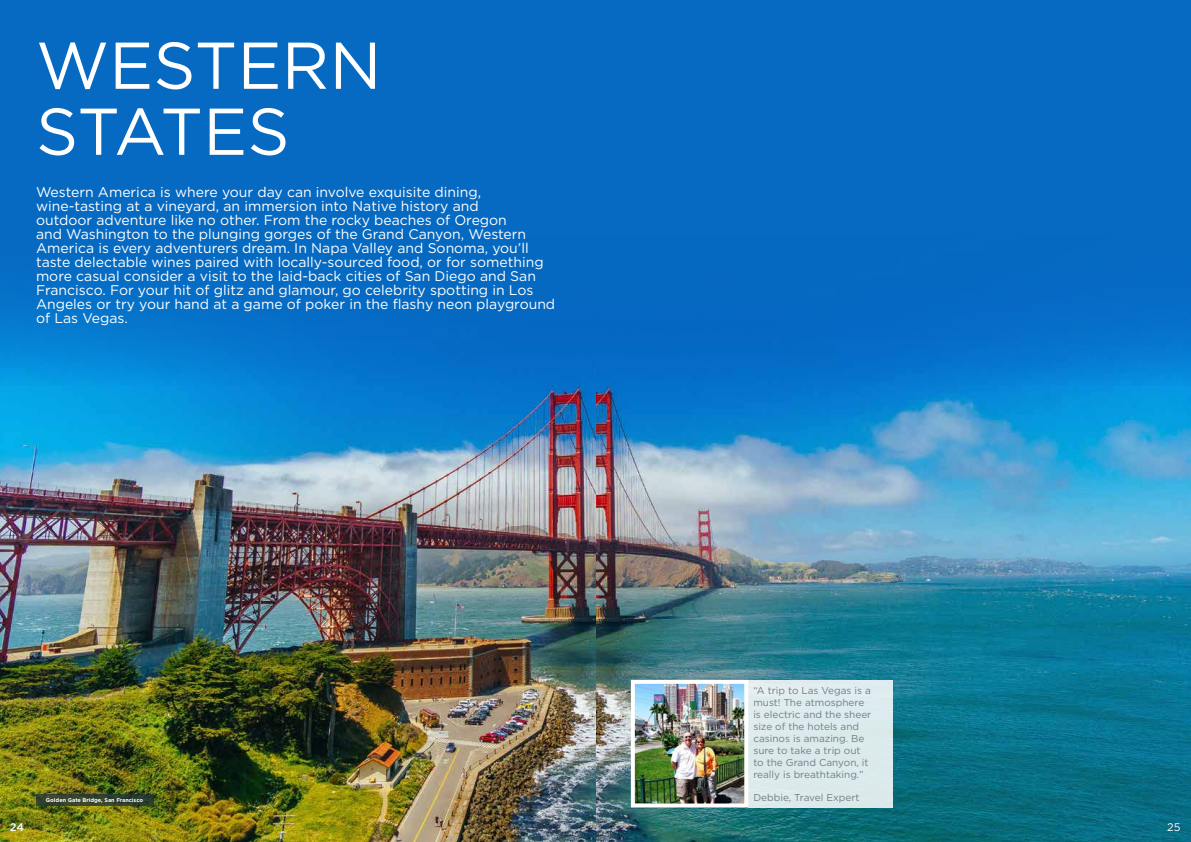
<style>
.page{position:relative;width:1191px;height:842px;background:#fff}
.page>*{position:absolute;margin:0;border:0;box-sizing:border-box;transform-origin:0 0}
.t1{font:66px/66px "Gotham";color:#fff}
.t2{font:14px/14px "Gotham";color:#fff}
.t3{font:500 11px "Gotham";color:#fff}
.t4{font:11px "Gotham";color:#fff}
.t5{font:10px/12px "Gotham";color:#717e85}
.t6{font:700 5.5px "Gotham";color:#fff}
.s1{font-weight:400;color:#000}
</style>
<div class="page">
<img style="left:595px;top:386px;width:596px;height:456px">
<img style="left:0;top:386px;width:595px;height:456px">
<div style="left:0;top:0;width:1191px;height:386px;background:#066ac2"></div>
<svg style="left:36px;top:794px;width:117px;height:12px"></svg>
<div style="left:748px;top:680px;width:145px;height:127px;background:#dceaed"></div>
<img style="left:636px;top:685px;width:107px;height:117px">
<div style="left:631px;top:680px;width:117px;height:127px;border:4px solid #fff"></div>
<h1 class="t1" style="left:36px;top:31px;width:347px">WESTERN<br>STATES</h1>
<p class="t2" style="left:36px;top:185px;width:521px">Western America is where your day can involve exquisite dining, wine-tasting at a vineyard, an immersion into Native history and<br>outdoor adventure like no other. From the rocky beaches of Oregon<br>and Washington to the plunging gorges of the Grand Canyon, Western America is every adventurers dream. In Napa Valley and Sonoma, you’ll taste delectable wines paired with locally-sourced food, or for something more casual consider a visit to the laid-back cities of San Diego and San Francisco. For your hit of glitz and glamour, go celebrity spotting in Los Angeles or try your hand at a game of poker in the flashy neon playground of Las Vegas.</p>
<p class="t6" style="left:46px;top:797px;width:99px">Golden Gate Bridge, San Francisco</p>
<p class="t5" style="left:753px;top:684px;width:119px">“A trip to Las Vegas is a must! The atmosphere is electric and the sheer size of the hotels and casinos is amazing. Be sure to take a trip out to the Grand Canyon, it really is breathtaking.”</p>
<p class="t5" style="left:753px;top:791px;width:108px">Debbie, Travel Expert</p>
<p class="t3" style="left:10px;top:820px;width:16px">24</p>
<p class="t4" style="left:1167px;top:820px;width:15px">25</p>
<p class="t3" style="left:10px;top:820px;width:17px"><span class="s1">2</span>2 4</p>
</div>
